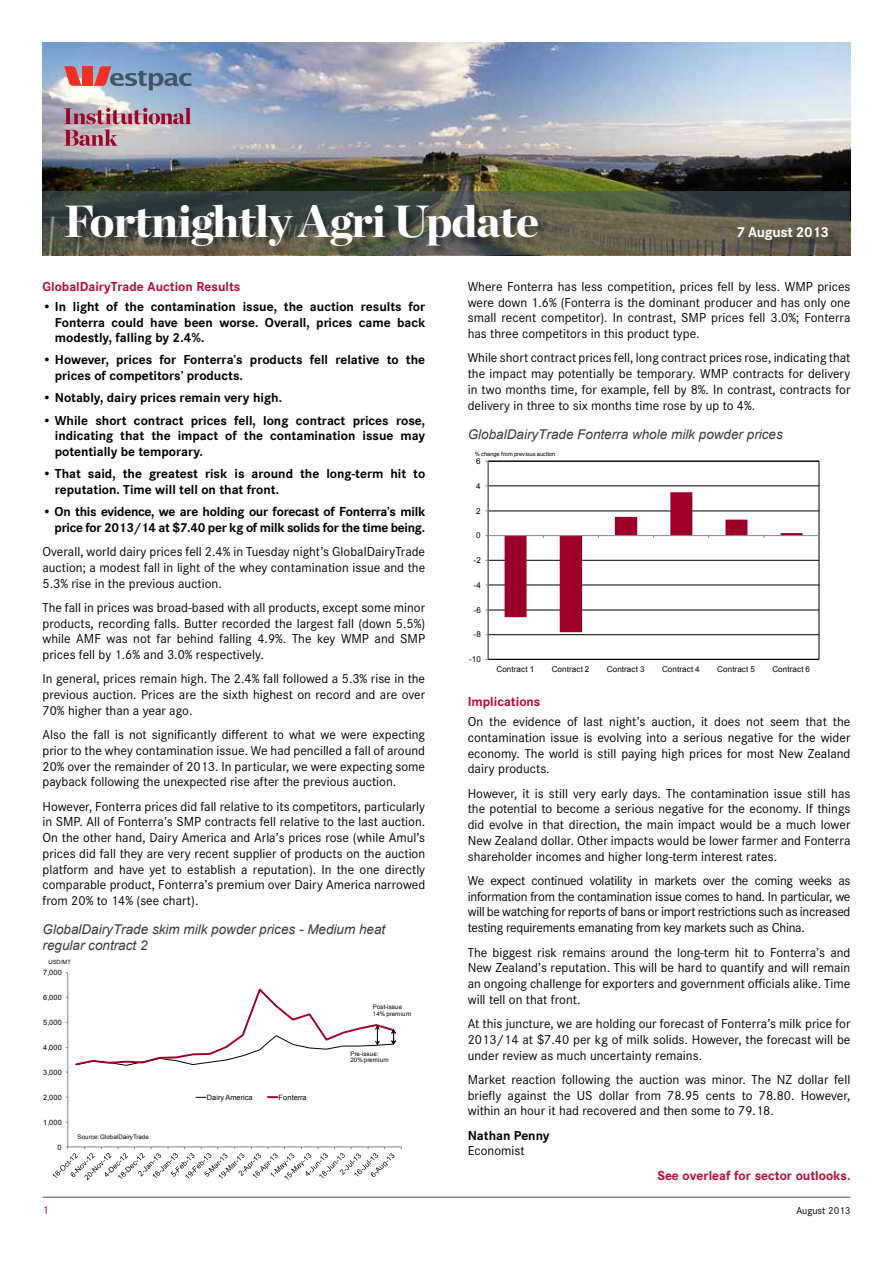
<style>
.page{position:relative;width:893px;height:1263px;background:#fff}
.page>*{position:absolute;margin:0;border:0;box-sizing:border-box;transform-origin:0 0}
.t1{font:900 45px "Chronicle Display";letter-spacing:-.02em;color:#fff}
.t2{font:700 15px "Corporate S";letter-spacing:-.02em;color:#fff}
.t3{font:13.5px/15.8px "Corporate S";color:#000;text-align:justify}
.t4{font:700 13.5px/15.8px "Corporate S";color:#000;text-align:justify}
.t5{font:700 13.5px/15.8px "Corporate S";letter-spacing:-.02em;color:#000;text-align:right}
.t6{font:italic 13.5px/16.2px "Arial";color:#3b3838}
.t7{font:700 13.5px "Corporate S";color:#b50938}
.t8{font:12px "Corporate S";color:#b50938}
.t9{font:10.5px "Corporate S";letter-spacing:-.005em;color:#000}
.t10{font:8.1px "Arial";letter-spacing:.015em;color:#000}
.t11{font:7.35px "Arial";letter-spacing:.025em;color:#000}
.t12{font:6.15px/6.9px "Arial";letter-spacing:.005em;color:#000}
.t13{font:5.85px "Arial";letter-spacing:-.025em;color:#000}
</style>
<div class="page">
<img style="left:43px;top:43px;width:807px;height:148px">
<svg style="left:43px;top:191px;width:807px;height:64px;background:#3f4941"></svg>
<div style="left:67px;top:207px;width:772px;height:50px;background:#000;opacity:.35"></div>
<svg style="left:64px;top:108px;width:127px;height:38px;background:#b993a0"></svg>
<svg style="left:64px;top:66px;width:18px;height:20px"></svg>
<div style="left:83px;top:66px;width:10px;height:20px;background:#ee3124"></div>
<svg style="left:93px;top:66px;width:98px;height:24px;background:#848da6"></svg>
<hr style="left:68px;top:972px;width:1px;height:175px;background:#868686">
<hr style="left:68px;top:1146px;width:333px;height:1px;background:#868686">
<svg style="left:53px;top:1146px;width:341px;height:34px"></svg>
<svg style="left:268px;top:1096px;width:10px;height:2px"></svg>
<svg style="left:75px;top:988px;width:321px;height:78px"></svg>
<hr style="left:488px;top:659px;width:331px;height:1px;background:#000">
<hr style="left:488px;top:634px;width:331px;height:1px;background:#000">
<hr style="left:488px;top:610px;width:331px;height:1px;background:#000">
<hr style="left:488px;top:585px;width:331px;height:1px;background:#000">
<hr style="left:488px;top:560px;width:331px;height:1px;background:#000">
<hr style="left:488px;top:511px;width:331px;height:1px;background:#000">
<hr style="left:488px;top:486px;width:331px;height:1px;background:#000">
<div style="left:488px;top:461px;width:331px;height:198px;border:1px solid #000"></div>
<hr style="left:488px;top:461px;width:1px;height:198px;background:#868686">
<hr style="left:488px;top:535px;width:331px;height:1px;background:#868686">
<svg style="left:505px;top:492px;width:298px;height:140px"></svg>
<hr style="left:43px;top:1197px;width:807px;height:1px;background:#455560">
<h1 class="t1" style="left:64px;top:194px;width:477px">Fortnightly Agri Update</h1>
<p class="t2" style="left:736px;top:224px;width:94px">7 August 2013</p>
<p class="t7" style="left:43px;top:279px;width:199px">GlobalDairyTrade Auction Results</p>
<p class="t4" style="left:55px;top:299px;width:372px;text-indent:-12px">• In light of the contamination issue, the auction results for Fonterra could have been worse. Overall, prices came back modestly, falling by 2.4%.</p>
<p class="t4" style="left:55px;top:352px;width:372px;text-indent:-12px">• However, prices for Fonterra’s products fell relative to the prices of competitors’ products.</p>
<p class="t4" style="left:43px;top:390px;width:241px">• Notably, dairy prices remain very high.</p>
<p class="t4" style="left:55px;top:412px;width:372px;text-indent:-12px">• While short contract prices fell, long contract prices rose, indicating that the impact of the contamination issue may potentially be temporary.</p>
<p class="t4" style="left:55px;top:466px;width:372px;text-indent:-12px">• That said, the greatest risk is around the long-term hit to reputation. Time will tell on that front.</p>
<p class="t5" style="left:43px;top:504px;width:384px">• On this evidence, we are holding our forecast of Fonterra’s milk price for 2013/14 at $7.40 per kg of milk solids for the time being.</p>
<p class="t3" style="left:43px;top:544px;width:384px">Overall, world dairy prices fell 2.4% in Tuesday night’s GlobalDairyTrade auction; a modest fall in light of the whey contamination issue and the 5.3% rise in the previous auction.</p>
<p class="t3" style="left:43px;top:599px;width:384px">The fall in prices was broad-based with all products, except some minor products, recording falls. Butter recorded the largest fall (down 5.5%) while AMF was not far behind falling 4.9%. The key WMP and SMP prices fell by 1.6% and 3.0% respectively.</p>
<p class="t3" style="left:43px;top:671px;width:384px">In general, prices remain high. The 2.4% fall followed a 5.3% rise in the previous auction. Prices are the sixth highest on record and are over 70% higher than a year ago.</p>
<p class="t3" style="left:43px;top:727px;width:384px">Also the fall is not significantly different to what we were expecting prior to the whey contamination issue. We had pencilled a fall of around 20% over the remainder of 2013. In particular, we were expecting some payback following the unexpected rise after the previous auction.</p>
<p class="t3" style="left:43px;top:798px;width:384px">However, Fonterra prices did fall relative to its competitors, particularly in SMP. All of Fonterra’s SMP contracts fell relative to the last auction.<br>On the other hand, Dairy America and Arla’s prices rose (while Amul’s prices did fall they are very recent supplier of products on the auction platform and have yet to establish a reputation). In the one directly comparable product, Fonterra’s premium over Dairy America narrowed from 20% to 14% (see chart).</p>
<p class="t6" style="left:43px;top:921px;width:344px">GlobalDairyTrade skim milk powder prices - Medium heat regular contract 2</p>
<p class="t13" style="left:49px;top:958px;width:24px">USD/MT</p>
<p class="t11" style="left:43px;top:968px;width:20px">7,000</p>
<p class="t11" style="left:43px;top:992px;width:20px">6,000</p>
<p class="t11" style="left:43px;top:1017px;width:20px">5,000</p>
<p class="t11" style="left:43px;top:1042px;width:20px">4,000</p>
<p class="t11" style="left:43px;top:1067px;width:20px">3,000</p>
<p class="t11" style="left:43px;top:1092px;width:20px">2,000</p>
<p class="t11" style="left:43px;top:1117px;width:20px">1,000</p>
<p class="t11" style="left:57px;top:1142px;width:6px">0</p>
<p class="t12" style="left:78px;top:1133px;width:73px">Source: GlobalDairyTrade</p>
<p class="t11" style="left:207px;top:1092px;width:47px">Dairy America</p>
<p class="t11" style="left:279px;top:1092px;width:29px">Fonterra</p>
<p class="t12" style="left:373px;top:1004px;width:40px">Post-issue<br>14% premium</p>
<p class="t12" style="left:350px;top:1050px;width:40px">Pre-issue:<br>20% premium</p>
<p class="t3" style="left:468px;top:278px;width:384px">Where Fonterra has less competition, prices fell by less. WMP prices were down 1.6% (Fonterra is the dominant producer and has only one small recent competitor). In contrast, SMP prices fell 3.0%; Fonterra has three competitors in this product type.</p>
<p class="t3" style="left:468px;top:350px;width:384px">While short contract prices fell, long contract prices rose, indicating that the impact may potentially be temporary. WMP contracts for delivery in two months time, for example, fell by 8%. In contrast, contracts for delivery in three to six months time rose by up to 4%.</p>
<p class="t6" style="left:468px;top:426px;width:317px">GlobalDairyTrade Fonterra whole milk powder prices</p>
<p class="t13" style="left:475px;top:450px;width:82px">% change from previous auction</p>
<p class="t10" style="left:476px;top:456px;width:6px">6</p>
<p class="t10" style="left:476px;top:481px;width:6px">4</p>
<p class="t10" style="left:476px;top:505px;width:6px">2</p>
<p class="t10" style="left:476px;top:530px;width:6px">0</p>
<p class="t10" style="left:474px;top:555px;width:9px">-2</p>
<p class="t10" style="left:474px;top:580px;width:9px">-4</p>
<p class="t10" style="left:474px;top:604px;width:9px">-6</p>
<p class="t10" style="left:474px;top:629px;width:9px">-8</p>
<p class="t10" style="left:469px;top:654px;width:13px">-10</p>
<p class="t10" style="left:497px;top:664px;width:39px">Contract 1</p>
<p class="t10" style="left:552px;top:664px;width:39px">Contract 2</p>
<p class="t10" style="left:607px;top:664px;width:39px">Contract 3</p>
<p class="t10" style="left:662px;top:664px;width:39px">Contract 4</p>
<p class="t10" style="left:717px;top:664px;width:39px">Contract 5</p>
<p class="t10" style="left:772px;top:664px;width:39px">Contract 6</p>
<p class="t7" style="left:468px;top:694px;width:74px">Implications</p>
<p class="t3" style="left:468px;top:714px;width:384px">On the evidence of last night’s auction, it does not seem that the contamination issue is evolving into a serious negative for the wider economy. The world is still paying high prices for most New Zealand dairy products.</p>
<p class="t3" style="left:468px;top:785px;width:384px">However, it is still very early days. The contamination issue still has the potential to become a serious negative for the economy. If things did evolve in that direction, the main impact would be a much lower New Zealand dollar. Other impacts would be lower farmer and Fonterra shareholder incomes and higher long-term interest rates.</p>
<p class="t3" style="left:468px;top:873px;width:384px">We expect continued volatility in markets over the coming weeks as information from the contamination issue comes to hand. In particular, we will be watching for reports of bans or import restrictions such as increased testing requirements emanating from key markets such as China.</p>
<p class="t3" style="left:468px;top:944px;width:384px">The biggest risk remains around the long-term hit to Fonterra’s and New Zealand’s reputation. This will be hard to quantify and will remain an ongoing challenge for exporters and government officials alike. Time will tell on that front.</p>
<p class="t3" style="left:468px;top:1016px;width:384px">At this juncture, we are holding our forecast of Fonterra’s milk price for 2013/14 at $7.40 per kg of milk solids. However, the forecast will be under review as much uncertainty remains.</p>
<p class="t3" style="left:468px;top:1071px;width:384px">Market reaction following the auction was minor. The NZ dollar fell briefly against the US dollar from 78.95 cents to 78.80. However, within an hour it had recovered and then some to 79.18.</p>
<p class="t4" style="left:468px;top:1127px;width:83px">Nathan Penny</p>
<p class="t3" style="left:468px;top:1143px;width:58px">Economist</p>
<p class="t7" style="left:657px;top:1168px;width:195px">See overleaf for sector outlooks.</p>
<p class="t8" style="left:43px;top:1203px;width:8px">1</p>
<p class="t9" style="left:796px;top:1205px;width:56px">August 2013</p>
</div>
